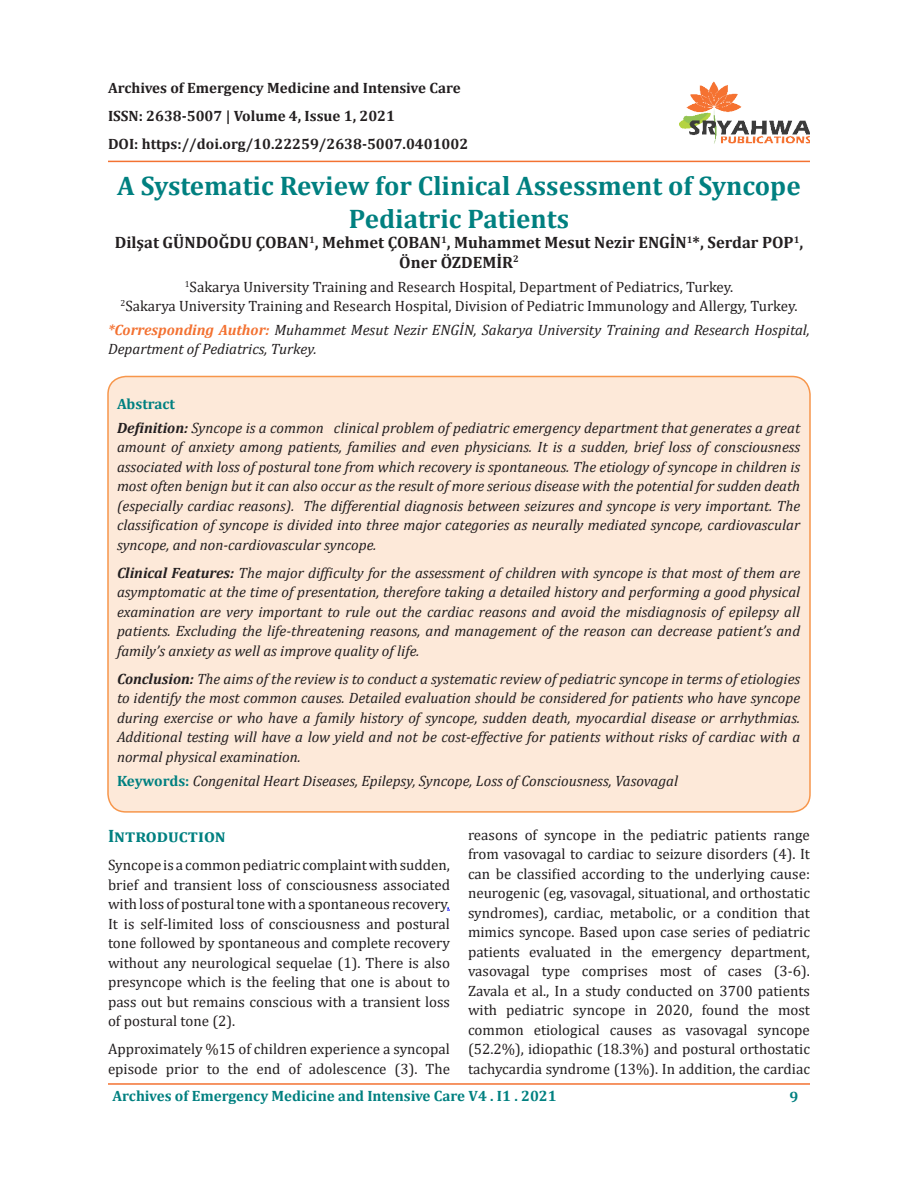
<style>
.page{position:relative;width:918px;height:1188px;background:#fff}
.page>*{position:absolute;margin:0;border:0;box-sizing:border-box;transform-origin:0 0}
.t1{font:700 27px/33px "Cambria";color:#008080;text-align:center}
.t2{font:700 18px "Cambria";color:#008080}
.t3{font:700 16.5px/19.5px "Cambria";color:#231f20;text-align:center}
.t4{font:italic 15px/19.5px "Cambria";color:#231f20;text-align:justify}
.t5{font:15px/19.5px "Cambria";color:#231f20;text-align:justify}
.t6{font:700 15px "Cambria";color:#231f20}
.t7{font:700 15px "Cambria";color:#008080}
.s1{font-weight:700;color:#f37131}
.s2{font-weight:700}
.s3{font-weight:700;font-style:normal;color:#008080}
.s4{color:#00f}
</style>
<div class="page">
<hr style="left:108px;top:1083px;width:702px;height:2px;background:#f37232">
<hr style="left:108px;top:161px;width:702px;height:1px;background:#f37232">
<img style="left:680px;top:81px;width:130px;height:62px">
<div style="left:108px;top:376px;width:702px;height:436px;background:#fde9d9;border-radius:18px"></div>
<div style="left:107px;top:376px;width:704px;height:437px;border:2px solid #f7964b;border-radius:18px"></div>
<p class="t6" style="left:108px;top:77px;width:354px">Archives of Emergency Medicine and Intensive Care</p>
<p class="t6" style="left:108px;top:106px;width:289px">ISSN: 2638-5007 | Volume 4, Issue 1, 2021</p>
<p class="t6" style="left:108px;top:134px;width:362px">DOI: https://doi.org/10.22259/2638-5007.0401002</p>
<p class="t1" style="left:117px;top:169px;width:685px">A Systematic Review for Clinical Assessment of Syncope<br>Pediatric Patients</p>
<p class="t3" style="left:115px;top:232px;width:690px">Dilşat GÜNDOĞDU ÇOBAN<sup>1</sup>, Mehmet ÇOBAN<sup>1</sup>, Muhammet Mesut Nezir ENGİN<sup>1</sup>*, Serdar POP<sup>1</sup>,<br>Öner ÖZDEMİR<sup>2</sup></p>
<p class="t5" style="left:185px;top:277px;width:550px"><sup>1</sup>Sakarya University Training and Research Hospital, Department of Pediatrics, Turkey.</p>
<p class="t5" style="left:120px;top:296px;width:678px"><sup>2</sup>Sakarya University Training and Research Hospital, Division of Pediatric Immunology and Allergy, Turkey.</p>
<p class="t4" style="left:108px;top:319px;width:703px"><span class="s1">*Corresponding Author:</span> Muhammet Mesut Nezir ENGİN, Sakarya University Training and Research Hospital,<br>Department of Pediatrics, Turkey.</p>
<p class="t7" style="left:117px;top:393px;width:60px">Abstract</p>
<p class="t4" style="left:117px;top:417px;width:685px"><span class="s2">Definition:</span> Syncope is a common clinical problem of pediatric emergency department that generates a great amount of anxiety among patients, families and even physicians. It is a sudden, brief loss of consciousness associated with loss of postural tone from which recovery is spontaneous. The etiology of syncope in children is most often benign but it can also occur as the result of more serious disease with the potential for sudden death (especially cardiac reasons). The differential diagnosis between seizures and syncope is very important. The classification of syncope is divided into three major categories as neurally mediated syncope, cardiovascular syncope, and non-cardiovascular syncope.</p>
<p class="t4" style="left:117px;top:562px;width:685px"><span class="s2">Clinical Features:</span> The major difficulty for the assessment of children with syncope is that most of them are asymptomatic at the time of presentation, therefore taking a detailed history and performing a good physical examination are very important to rule out the cardiac reasons and avoid the misdiagnosis of epilepsy all patients. Excluding the life-threatening reasons, and management of the reason can decrease patient’s and family’s anxiety as well as improve quality of life.</p>
<p class="t4" style="left:117px;top:668px;width:685px"><span class="s2">Conclusion:</span> The aims of the review is to conduct a systematic review of pediatric syncope in terms of etiologies to identify the most common causes. Detailed evaluation should be considered for patients who have syncope during exercise or who have a family history of syncope, sudden death, myocardial disease or arrhythmias.<br>Additional testing will have a low yield and not be cost-effective for patients without risks of cardiac with a normal physical examination.</p>
<p class="t4" style="left:117px;top:770px;width:563px"><span class="s3">Keywords:</span> Congenital Heart Diseases, Epilepsy, Syncope, Loss of Consciousness, Vasovagal</p>
<p class="t2" style="left:108px;top:823px;width:119px">Introduction</p>
<p class="t5" style="left:108px;top:855px;width:344px">Syncope is a common pediatric complaint with sudden, brief and transient loss of consciousness associated with loss of postural tone with a spontaneous recovery<span class="s4">.<br></span>It is self-limited loss of consciousness and postural tone followed by spontaneous and complete recovery without any neurological sequelae (1). There is also presyncope which is the feeling that one is about to pass out but remains conscious with a transient loss of postural tone (2).</p>
<p class="t5" style="left:108px;top:1039px;width:344px">Approximately %15 of children experience a syncopal episode prior to the end of adolescence (3). The</p>
<p class="t5" style="left:468px;top:825px;width:344px">reasons of syncope in the pediatric patients range from vasovagal to cardiac to seizure disorders (4). It can be classified according to the underlying cause: neurogenic (eg, vasovagal, situational, and orthostatic syndromes), cardiac, metabolic, or a condition that mimics syncope. Based upon case series of pediatric patients evaluated in the emergency department, vasovagal type comprises most of cases (3-6).<br>Zavala et al., In a study conducted on 3700 patients with pediatric syncope in 2020, found the most common etiological causes as vasovagal syncope (52.2%), idiopathic (18.3%) and postural orthostatic tachycardia syndrome (13%). In addition, the cardiac</p>
<p class="t7" style="left:112px;top:1086px;width:446px">Archives of Emergency Medicine and Intensive Care V4 . I1 . 2021</p>
<p class="t7" style="left:789px;top:1087px;width:10px">9</p>
</div>
